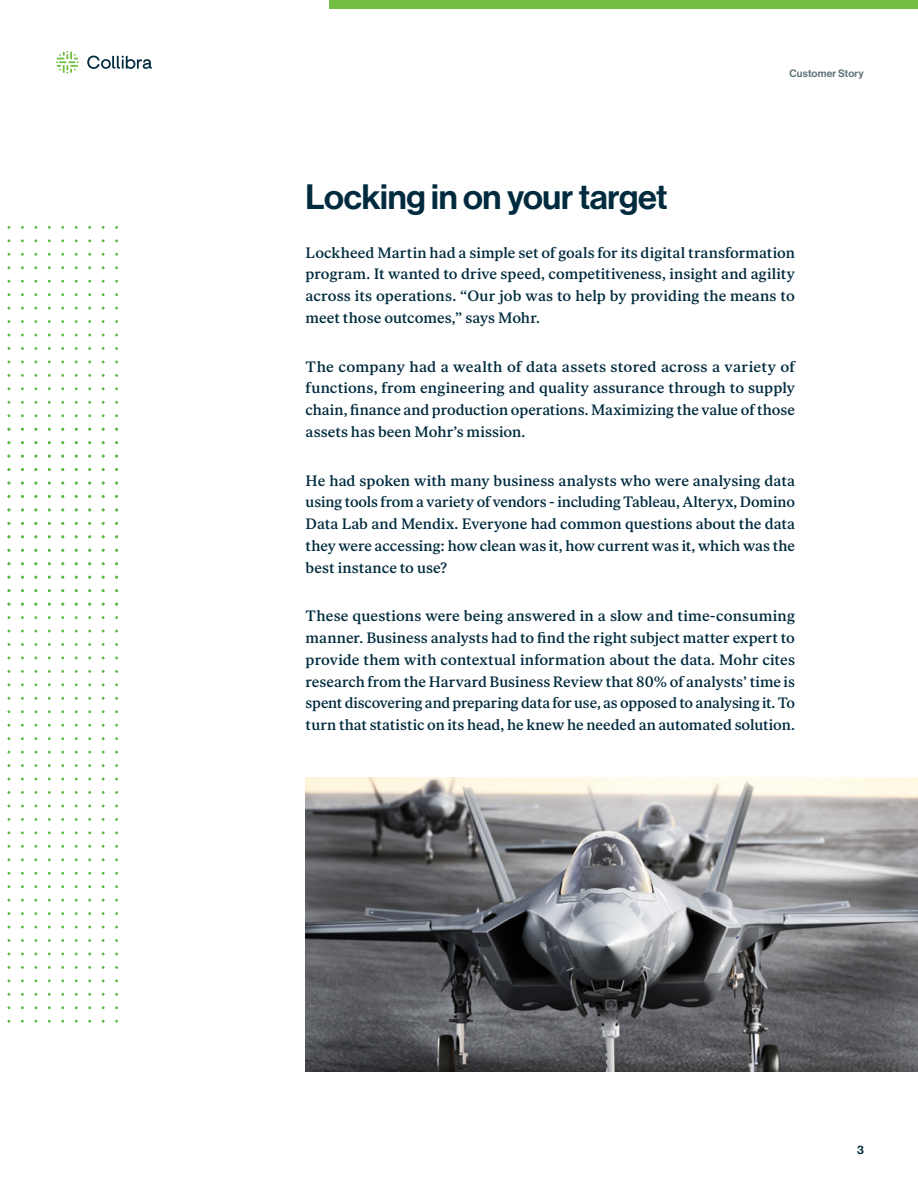
<style>
.page{position:relative;width:918px;height:1188px;background:#fff}
.page>*{position:absolute;margin:0;border:0;box-sizing:border-box;transform-origin:0 0}
.t1{font:500 34.5px "Haas Grot Disp 65";letter-spacing:-.01em;color:#002b3e}
.t2{font:500 15px/21.8px "Ivar Text";letter-spacing:.005em;color:#002b3e;text-align:justify}
.t3{font:500 12px "Haas Grot Disp 65";color:#002b3e}
.t4{font:500 10.5px "Haas Grot Disp 65";letter-spacing:.02em;color:#5f7278}
</style>
<div class="page">
<svg style="left:56px;top:54px;width:7px;height:16px"></svg>
<svg style="left:63px;top:51px;width:15px;height:23px"></svg>
<svg style="left:87px;top:56px;width:13px;height:13px"></svg>
<svg style="left:101px;top:59px;width:10px;height:10px"></svg>
<svg style="left:112px;top:56px;width:3px;height:13px"></svg>
<svg style="left:117px;top:56px;width:35px;height:13px"></svg>
<div style="left:329px;top:0;width:589px;height:9px;background:#72bf44"></div>
<img style="left:306px;top:778px;width:612px;height:293px">
<p class="t4" style="left:790px;top:67px;width:76px">Customer Story</p>
<h1 class="t1" style="left:306px;top:177px;width:363px">Locking in on your target</h1>
<p class="t2" style="left:306px;top:242px;width:491px">Lockheed Martin had a simple set of goals for its digital transformation program. It wanted to drive speed, competitiveness, insight and agility across its operations. “Our job was to help by providing the means to meet those outcomes,” says Mohr.</p>
<p class="t2" style="left:306px;top:356px;width:491px">The company had a wealth of data assets stored across a variety of functions, from engineering and quality assurance through to supply chain, finance and production operations. Maximizing the value of those assets has been Mohr’s mission.</p>
<p class="t2" style="left:306px;top:470px;width:491px">He had spoken with many business analysts who were analysing data using tools from a variety of vendors - including Tableau, Alteryx, Domino Data Lab and Mendix. Everyone had common questions about the data they were accessing: how clean was it, how current was it, which was the best instance to use?</p>
<p class="t2" style="left:306px;top:605px;width:491px">These questions were being answered in a slow and time-consuming manner. Business analysts had to find the right subject matter expert to provide them with contextual information about the data. Mohr cites research from the Harvard Business Review that 80% of analysts’ time is spent discovering and preparing data for use, as opposed to analysing it. To turn that statistic on its head, he knew he needed an automated solution.</p>
<p class="t3" style="left:857px;top:1143px;width:8px">3</p>
</div>
